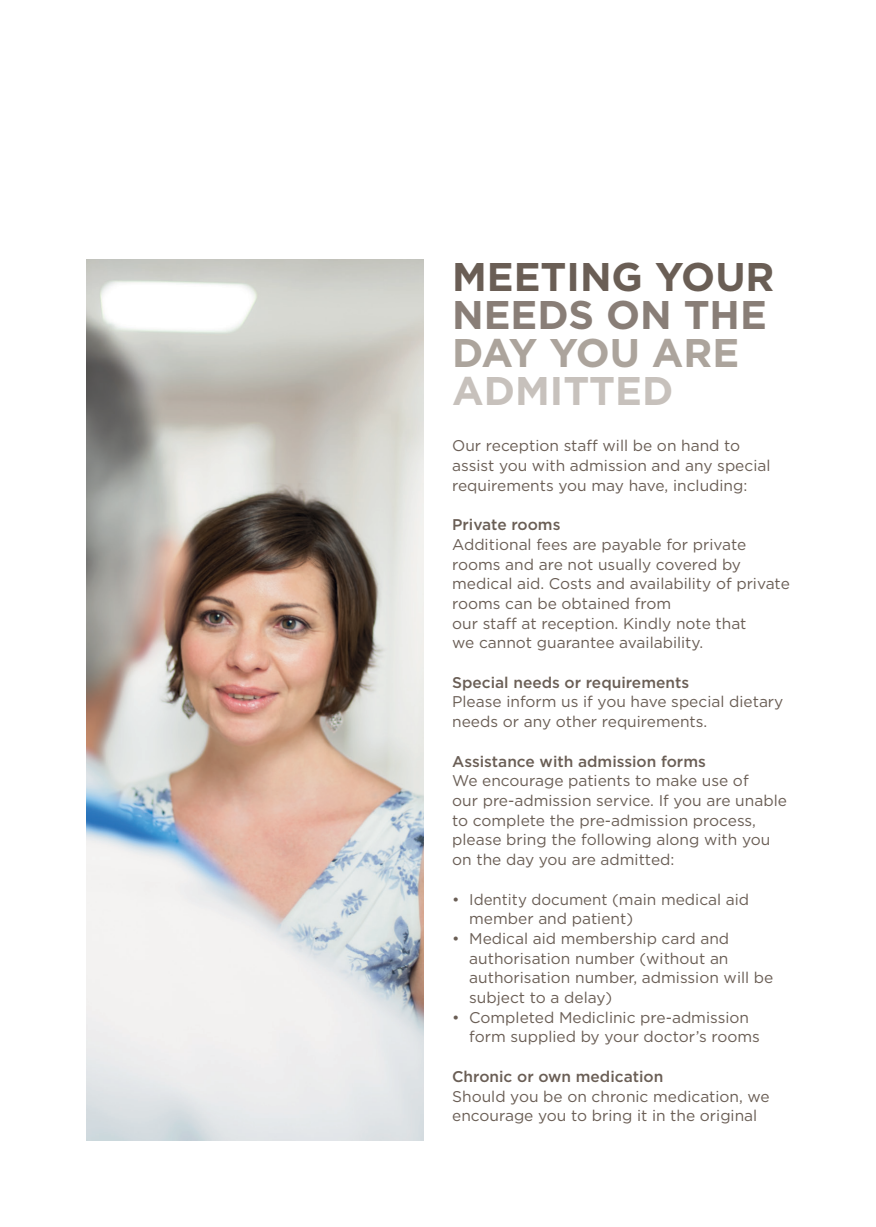
<style>
.page{position:relative;width:876px;height:1227px;background:#fff}
.page>*{position:absolute;margin:0;border:0;box-sizing:border-box;transform-origin:0 0}
.t1{font:700 40px/38px "Gotham";color:#6a5e55}
.t2{font:15.6px/19.8px "Gotham";color:#6a5e55}
.t3{font:500 15.6px "Gotham";color:#6a5e55}
.s1{color:#897e77}
.s2{color:#aca49c}
.s3{color:#c7c1bc}
</style>
<div class="page">
<img style="left:86px;top:259px;width:337px;height:882px">
<p class="t1" style="left:452px;top:258px;width:324px">MEETING YOUR<br><span class="s1">NEEDS ON THE<br></span><span class="s2">DAY YOU ARE<br></span><span class="s3">ADMITTED</span></p>
<p class="t2" style="left:452px;top:435px;width:319px">Our reception staff will be on hand to assist you with admission and any special requirements you may have, including:</p>
<p class="t3" style="left:452px;top:515px;width:110px">Private rooms</p>
<p class="t2" style="left:452px;top:534px;width:339px">Additional fees are payable for private rooms and are not usually covered by medical aid. Costs and availability of private rooms can be obtained from</p>
<p class="t2" style="left:452px;top:613px;width:296px">our staff at reception. Kindly note that</p>
<p class="t2" style="left:452px;top:632px;width:252px">we cannot guarantee availability.</p>
<p class="t3" style="left:452px;top:673px;width:238px">Special needs or requirements</p>
<p class="t2" style="left:452px;top:692px;width:332px">Please inform us if you have special dietary needs or any other requirements.</p>
<p class="t3" style="left:452px;top:751px;width:255px">Assistance with admission forms</p>
<p class="t2" style="left:452px;top:770px;width:298px">We encourage patients to make use of</p>
<p class="t2" style="left:452px;top:790px;width:336px">our pre-admission service. If you are unable to complete the pre-admission process, please bring the following along with you on the day you are admitted:</p>
<p class="t2" style="left:469px;top:889px;width:281px;text-indent:-17px">• Identity document (main medical aid member and patient)</p>
<p class="t2" style="left:469px;top:928px;width:305px;text-indent:-17px">• Medical aid membership card and authorisation number (without an authorisation number, admission will be subject to a delay)</p>
<p class="t2" style="left:469px;top:1007px;width:292px;text-indent:-17px">• Completed Mediclinic pre-admission form supplied by your doctor’s rooms</p>
<p class="t3" style="left:452px;top:1067px;width:212px">Chronic or own medication</p>
<p class="t2" style="left:452px;top:1086px;width:319px">Should you be on chronic medication, we encourage you to bring it in the original</p>
</div>
